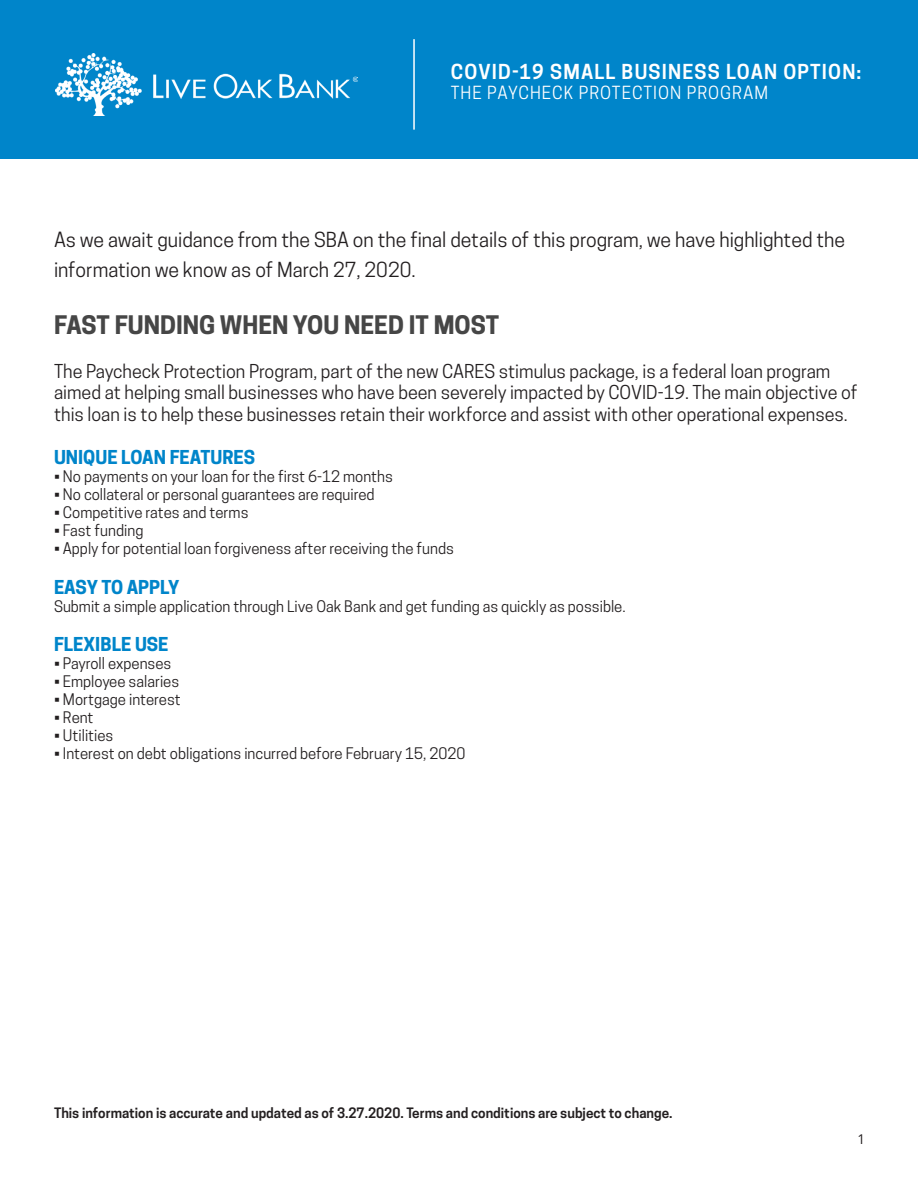
<style>
.page{position:relative;width:918px;height:1188px;background:#fff}
.page>*{position:absolute;margin:0;border:0;box-sizing:border-box;transform-origin:0 0}
.t1{font:700 24px "Cooper Hewitt";color:#464646}
.t2{font:19.5px/30px "Cooper Hewitt";color:#231f20}
.t3{font:600 19.35px "Cooper Hewitt";letter-spacing:.06em;color:#fff}
.t4{font:18px/21.6px "Cooper Hewitt";color:#231f20}
.t5{font:700 18px "Cooper Hewitt";color:#0085ca}
.t6{font:16.95px "Cooper Hewitt";letter-spacing:.06em;color:#fff}
.t7{font:15px "Cooper Hewitt";color:#231f20}
.t8{font:600 13.5px "Cooper Hewitt";color:#231f20}
.t9{font:13.5px "Open Sans";color:#231f20}
</style>
<div class="page">
<div style="left:0;top:0;width:918px;height:159px;background:#0085ca"></div>
<img style="left:56px;top:53px;width:302px;height:62px">
<hr style="left:413px;top:39px;width:2px;height:91px;background:#fff">
<p class="t3" style="left:451px;top:60px;width:412px">COVID-19 SMALL BUSINESS LOAN OPTION:</p>
<p class="t6" style="left:451px;top:83px;width:319px">THE PAYCHECK PROTECTION PROGRAM</p>
<p class="t2" style="left:54px;top:225px;width:793px">As we await guidance from the SBA on the final details of this program, we have highlighted the information we know as of March 27, 2020.</p>
<p class="t1" style="left:54px;top:311px;width:447px">FAST FUNDING WHEN YOU NEED IT MOST</p>
<p class="t4" style="left:54px;top:360px;width:805px">The Paycheck Protection Program, part of the new CARES stimulus package, is a federal loan program aimed at helping small businesses who have been severely impacted by COVID-19. The main objective of this loan is to help these businesses retain their workforce and assist with other operational expenses.</p>
<p class="t5" style="left:54px;top:447px;width:203px">UNIQUE LOAN FEATURES</p>
<p class="t7" style="left:54px;top:468px;width:340px">• No payments on your loan for the first 6-12 months</p>
<p class="t7" style="left:54px;top:486px;width:322px">• No collateral or personal guarantees are required</p>
<p class="t7" style="left:54px;top:504px;width:196px">• Competitive rates and terms</p>
<p class="t7" style="left:54px;top:522px;width:91px">• Fast funding</p>
<p class="t7" style="left:54px;top:540px;width:402px">• Apply for potential loan forgiveness after receiving the funds</p>
<p class="t5" style="left:54px;top:576px;width:127px">EASY TO APPLY</p>
<p class="t7" style="left:54px;top:597px;width:573px">Submit a simple application through Live Oak Bank and get funding as quickly as possible.</p>
<p class="t5" style="left:54px;top:634px;width:116px">FLEXIBLE USE</p>
<p class="t7" style="left:54px;top:655px;width:119px">• Payroll expenses</p>
<p class="t7" style="left:54px;top:673px;width:127px">• Employee salaries</p>
<p class="t7" style="left:54px;top:691px;width:128px">• Mortgage interest</p>
<p class="t7" style="left:54px;top:709px;width:41px">• Rent</p>
<p class="t7" style="left:54px;top:727px;width:61px">• Utilities</p>
<p class="t7" style="left:54px;top:745px;width:413px">• Interest on debt obligations incurred before February 15, 2020</p>
<p class="t8" style="left:54px;top:1105px;width:620px">This information is accurate and updated as of 3.27.2020. Terms and conditions are subject to change.</p>
<p class="t9" style="left:857px;top:1130px;width:9px">1</p>
</div>
